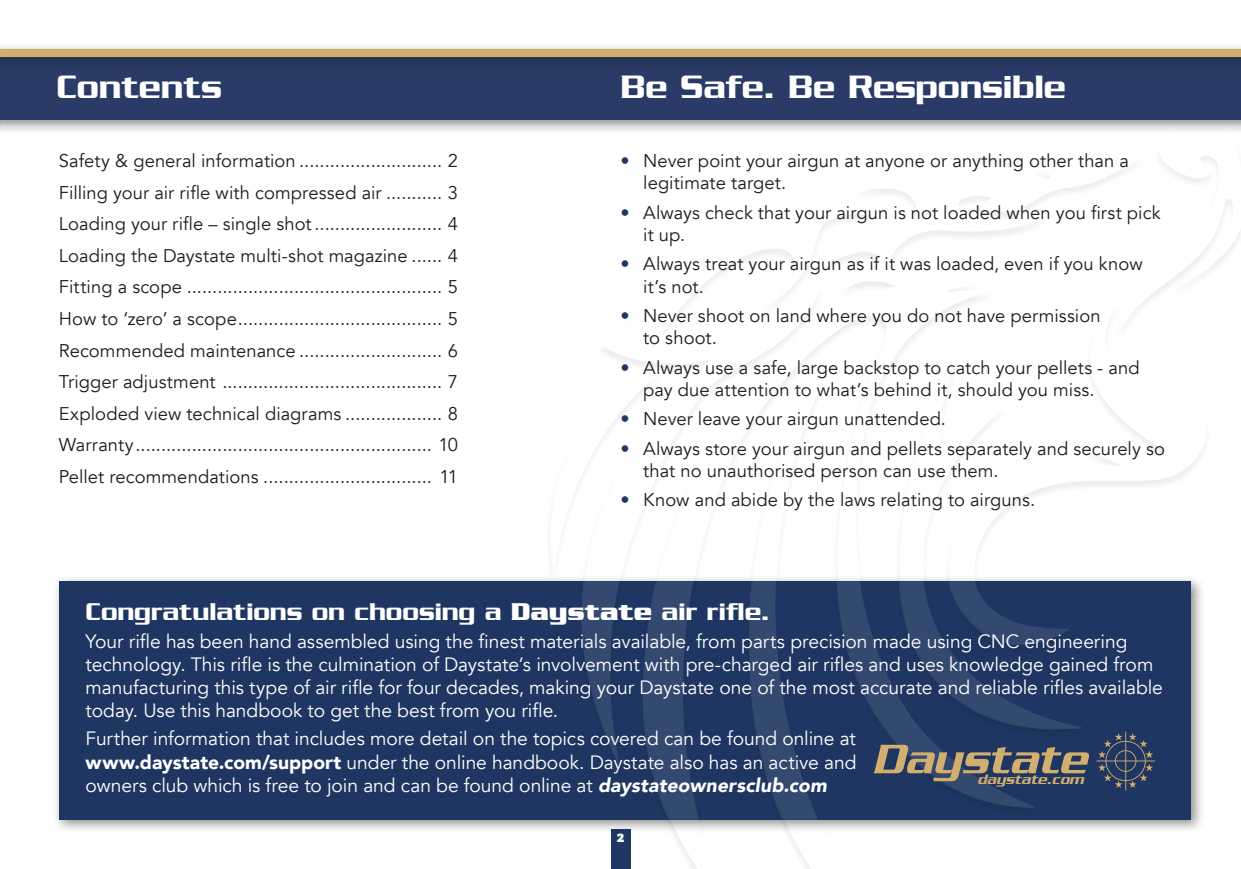
<style>
.page{position:relative;width:1241px;height:869px;background:#fff}
.page>*{position:absolute;margin:0;border:0;box-sizing:border-box;transform-origin:0 0}
.t1{font:500 35px "Serpentine";letter-spacing:-.005em;color:#fff}
.t2{font:500 26.25px "Serpentine";letter-spacing:-.005em;color:#fff}
.t3{font:19.25px/23.1px "Avenir";letter-spacing:-.005em;color:#fff}
.t4{font:18.38px/31.5px "Avenir";letter-spacing:.005em;color:#1d1d1b}
.t5{font:italic 500 14.53px "Serpentine";color:#d2ae6f}
.t6{font:10.5px "Alfa Slab One";color:#fff}
.s1{color:#1e3661}
.s2{font-weight:700}
.s3{font-weight:900}
.s4{font-weight:900;font-style:italic}
</style>
<div class="page">
<div style="left:53px;top:573px;width:1152px;height:260px;background:#1d1d1b;opacity:.5"></div>
<div style="left:60px;top:580px;width:1131px;height:239px;background:#1e3661"></div>
<svg style="left:550px;top:574px;width:655px;height:294px"></svg>
<svg style="left:643px;top:157px;width:498px;height:711px"></svg>
<svg style="left:582px;top:194px;width:287px;height:386px"></svg>
<svg style="left:750px;top:384px;width:179px;height:484px"></svg>
<svg style="left:947px;top:303px;width:259px;height:341px"></svg>
<svg style="left:899px;top:364px;width:183px;height:216px"></svg>
<svg style="left:1119px;top:156px;width:121px;height:173px"></svg>
<svg style="left:550px;top:372px;width:108px;height:202px"></svg>
<svg style="left:578px;top:580px;width:64px;height:239px"></svg>
<svg style="left:642px;top:762px;width:107px;height:57px"></svg>
<svg style="left:581px;top:580px;width:168px;height:182px"></svg>
<div style="left:0;top:50px;width:1240px;height:84px;background:#1d1d1b;opacity:.5"></div>
<div style="left:0;top:57px;width:1240px;height:63px;background:#293b66"></div>
<div style="left:0;top:43px;width:1240px;height:28px;background:#1d1d1b;opacity:.5"></div>
<div style="left:0;top:50px;width:1240px;height:7px;background:#d2ae6f"></div>
<svg style="left:749px;top:580px;width:405px;height:239px"></svg>
<div style="left:610px;top:828px;width:20px;height:40px;background:#1e3661"></div>
<h1 class="t1" style="left:56px;top:67px;width:167px">Contents</h1>
<h1 class="t1" style="left:620px;top:67px;width:447px">Be Safe. Be Responsible</h1>
<p class="t4" style="left:59px;top:145px;width:401px;text-align:justify">Safety &amp; general information ............................ 2<br>Filling your air rifle with compressed air ........... 3<br>Loading your rifle – single shot......................... 4<br>Loading the Daystate multi-shot magazine ...... 4<br>Fitting a scope .................................................. 5<br>How to ‘zero’ a scope........................................ 5<br>Recommended maintenance ............................ 6<br>Trigger adjustment ........................................... 7<br>Exploded view technical diagrams ................... 8<br>Warranty.......................................................... 10<br>Pellet recommendations ................................. 11</p>
<p class="t4" style="left:643px;top:150px;width:487px;line-height:22.1px;text-indent:-23px"><span class="s1">•</span> Never point your airgun at anyone or anything other than a legitimate target.</p>
<p class="t4" style="left:643px;top:202px;width:519px;line-height:22.1px;text-indent:-23px"><span class="s1">•</span> Always check that your airgun is not loaded when you first pick it up.</p>
<p class="t4" style="left:643px;top:253px;width:501px;line-height:22.1px;text-indent:-23px"><span class="s1">•</span> Always treat your airgun as if it was loaded, even if you know it’s not.</p>
<p class="t4" style="left:643px;top:305px;width:459px;line-height:22.1px;text-indent:-23px"><span class="s1">•</span> Never shoot on land where you do not have permission to shoot.</p>
<p class="t4" style="left:643px;top:356px;width:498px;line-height:22.1px;text-indent:-23px"><span class="s1">•</span> Always use a safe, large backstop to catch your pellets - and pay due attention to what’s behind it, should you miss.</p>
<p class="t4" style="left:620px;top:403px;width:327px"><span class="s1">•</span> Never leave your airgun unattended.</p>
<p class="t4" style="left:643px;top:437px;width:523px;line-height:22.1px;text-indent:-23px"><span class="s1">•</span> Always store your airgun and pellets separately and securely so that no unauthorised person can use them.</p>
<p class="t4" style="left:620px;top:484px;width:416px"><span class="s1">•</span> Know and abide by the laws relating to airguns.</p>
<h2 class="t2" style="left:86px;top:596px;width:686px">Congratulations on choosing a <span class="s2">Daystate</span> air rifle.</h2>
<p class="t3" style="left:86px;top:629px;width:1078px">Your rifle has been hand assembled using the finest materials available, from parts precision made using CNC engineering technology. This rifle is the culmination of Daystate’s involvement with pre-charged air rifles and uses knowledge gained from manufacturing this type of air rifle for four decades, making your Daystate one of the most accurate and reliable rifles available today. Use this handbook to get the best from you rifle.</p>
<p class="t3" style="left:86px;top:727px;width:772px;text-align:justify">Further information that includes more detail on the topics covered can be found online at <span class="s3">www.daystate.com/support</span> under the online handbook. Daystate also has an active and owners club which is free to join and can be found online at <span class="s4">daystateownersclub.com</span></p>
<p class="t5" style="left:977px;top:771px;width:108px">daystate.com</p>
<p class="t6" style="left:617px;top:830px;width:8px">2</p>
</div>
